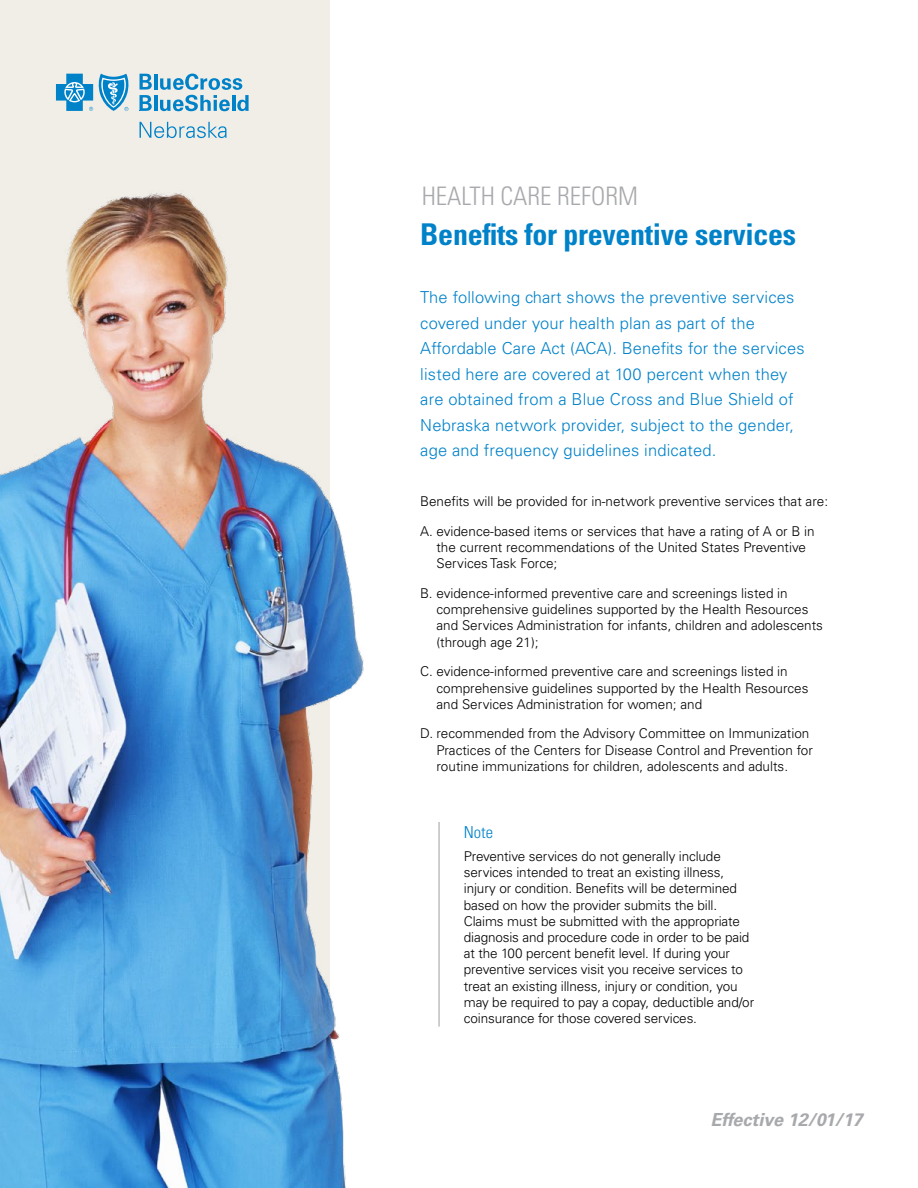
<style>
.page{position:relative;width:918px;height:1188px;background:#fff}
.page>*{position:absolute;margin:0;border:0;box-sizing:border-box;transform-origin:0 0}
.t1{font:700 condensed 30px "Univers LT Std";letter-spacing:-.01em;color:#0082c9}
.t2{font:300 condensed 25.5px "Univers LT Std";color:#a7a9ac}
.t3{font:italic 700 18px "Univers LT Std";color:#a7a9ac}
.t4{font:300 16.5px/25.5px "Univers LT Std";letter-spacing:.01em;color:#0082c9}
.t5{font:300 condensed 16.5px "Univers LT Std";color:#0082c9}
.t6{font:300 13.5px/16.2px "Univers LT Std";color:#000}
</style>
<div class="page">
<div style="left:0;top:0;width:329px;height:1188px;background:#f1eee8"></div>
<img style="left:0;top:186px;width:364px;height:1002px">
<hr style="left:438px;top:822px;width:2px;height:205px;background:#a7a9ac">
<svg style="left:140px;top:122px;width:87px;height:16px"></svg>
<hr style="left:154px;top:74px;width:3px;height:16px;background:#0082c9">
<svg style="left:140px;top:74px;width:12px;height:37px"></svg>
<hr style="left:154px;top:95px;width:3px;height:16px;background:#0082c9">
<svg style="left:160px;top:74px;width:89px;height:37px"></svg>
<svg style="left:56px;top:74px;width:73px;height:37px"></svg>
<h2 class="t2" style="left:422px;top:180px;width:218px">HEALTH CARE REFORM</h2>
<h1 class="t1" style="left:420px;top:216px;width:377px">Benefits for preventive services</h1>
<p class="t4" style="left:420px;top:285px;width:386px">The following chart shows the preventive services covered under your health plan as part of the Affordable Care Act (ACA). Benefits for the services listed here are covered at 100 percent when they are obtained from a Blue Cross and Blue Shield of Nebraska network provider, subject to the gender, age and frequency guidelines indicated.</p>
<p class="t6" style="left:420px;top:487px;width:409px;line-height:29.7px">Benefits will be provided for in-network preventive services that are:<br>A. evidence-based items or services that have a rating of A or B in</p>
<p class="t6" style="left:436px;top:539px;width:371px">the current recommendations of the United States Preventive<br>Services Task Force;</p>
<p class="t6" style="left:436px;top:585px;width:388px;text-indent:-16px">B. evidence-informed preventive care and screenings listed in comprehensive guidelines supported by the Health Resources and Services Administration for infants, children and adolescents (through age 21);</p>
<p class="t6" style="left:436px;top:664px;width:374px;text-indent:-16px">C. evidence-informed preventive care and screenings listed in comprehensive guidelines supported by the Health Resources and Services Administration for women; and</p>
<p class="t6" style="left:436px;top:726px;width:378px;text-indent:-16px">D. recommended from the Advisory Committee on Immunization<br>Practices of the Centers for Disease Control and Prevention for routine immunizations for children, adolescents and adults.</p>
<p class="t5" style="left:464px;top:822px;width:31px">Note</p>
<p class="t6" style="left:464px;top:848px;width:292px">Preventive services do not generally include services intended to treat an existing illness, injury or condition. Benefits will be determined based on how the provider submits the bill.<br>Claims must be submitted with the appropriate diagnosis and procedure code in order to be paid at the 100 percent benefit level. If during your preventive services visit you receive services to treat an existing illness, injury or condition, you may be required to pay a copay, deductible and/or coinsurance for those covered services.</p>
<h3 class="t3" style="left:711px;top:1109px;width:153px">Effective 12/01/17</h3>
</div>
